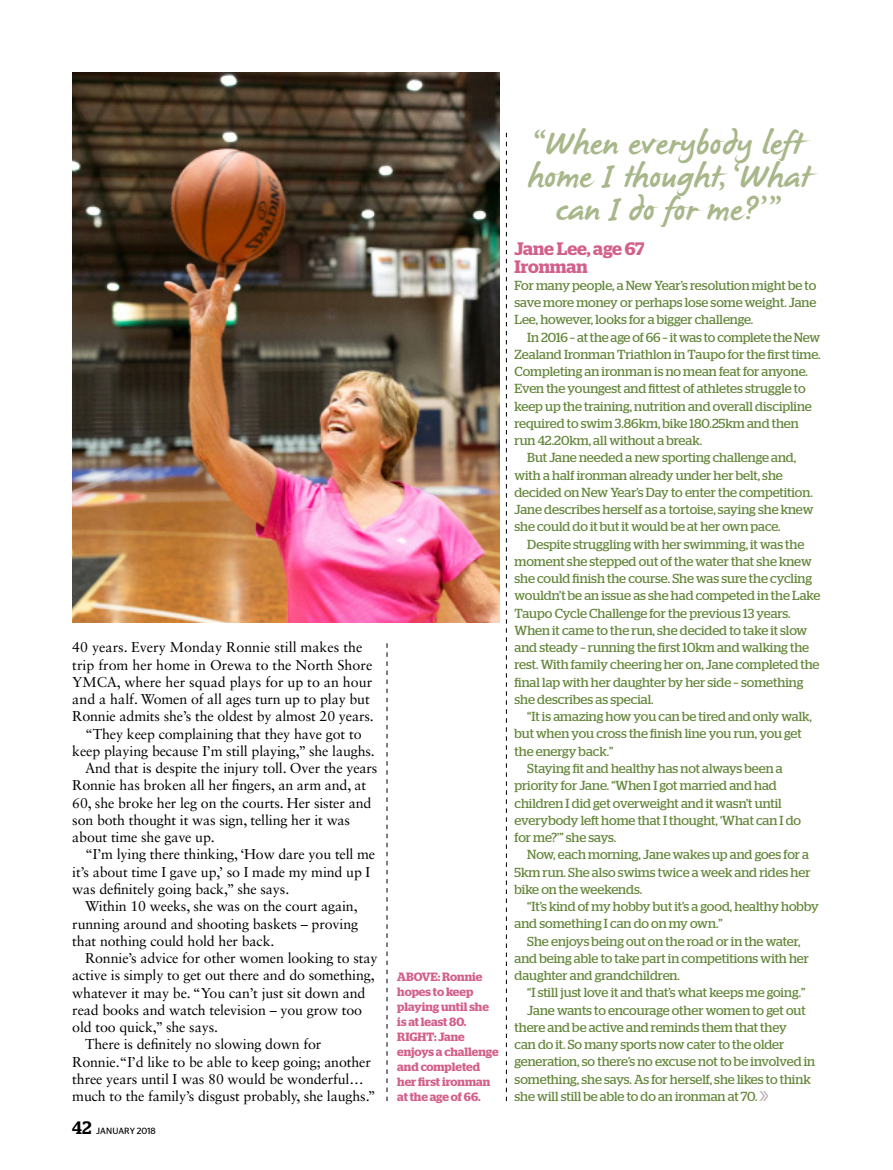
<style>
.page{position:relative;width:893px;height:1170px;background:#fff}
.page>*{position:absolute;margin:0;border:0;box-sizing:border-box;transform-origin:0 0}
.t1{font:33px/33px "James Paul";color:#a8b78a;text-align:center}
.t2{font:600 18px/17.2px "Stag";color:#d35f8b}
.t3{font:14.25px "Sabon LT Std";letter-spacing:-.01em;color:#000}
.t4{font:13.2px/17.2px "Stag";letter-spacing:-.005em;color:#64863a;text-align:justify}
.t5{font:600 12px/15px "Stag";letter-spacing:-.005em;color:#d35f8b}
.t6{font:9px "Stag Sans";color:#000}
.s1{font-family:"Stag";font-weight:500;font-size:18px}
.s2{font-family:"Stag Sans";font-size:14.25px;color:#bbb1b7}
</style>
<div class="page">
<svg style="left:506px;top:133px;width:1px;height:967px"></svg>
<svg style="left:387px;top:643px;width:1px;height:457px"></svg>
<img style="left:72px;top:72px;width:427px;height:550px">
<p class="t3" style="left:72px;top:638px;width:292px">40 years. Every Monday Ronnie still makes the</p>
<p class="t3" style="left:72px;top:656px;width:302px">trip from her home in Orewa to the North Shore</p>
<p class="t3" style="left:72px;top:673px;width:301px">YMCA, where her squad plays for up to an hour</p>
<p class="t3" style="left:72px;top:690px;width:299px">and a half. Women of all ages turn up to play but</p>
<p class="t3" style="left:72px;top:707px;width:303px">Ronnie admits she’s the oldest by almost 20 years.</p>
<p class="t3" style="left:85px;top:725px;width:278px">“They keep complaining that they have got to</p>
<p class="t3" style="left:72px;top:742px;width:304px">keep playing because I’m still playing,” she laughs.</p>
<p class="t3" style="left:85px;top:759px;width:294px">And that is despite the injury toll. Over the years</p>
<p class="t3" style="left:72px;top:776px;width:295px">Ronnie has broken all her fingers, an arm and, at</p>
<p class="t3" style="left:72px;top:794px;width:301px">60, she broke her leg on the courts. Her sister and</p>
<p class="t3" style="left:72px;top:811px;width:279px">son both thought it was sign, telling her it was</p>
<p class="t3" style="left:72px;top:828px;width:144px">about time she gave up.</p>
<p class="t3" style="left:85px;top:846px;width:292px">“I’m lying there thinking, ‘How dare you tell me</p>
<p class="t3" style="left:72px;top:863px;width:300px">it’s about time I gave up,’ so I made my mind up I</p>
<p class="t3" style="left:72px;top:880px;width:219px">was definitely going back,” she says.</p>
<p class="t3" style="left:85px;top:897px;width:274px">Within 10 weeks, she was on the court again,</p>
<p class="t3" style="left:72px;top:915px;width:287px">running around and shooting baskets – proving</p>
<p class="t3" style="left:72px;top:932px;width:204px">that nothing could hold her back.</p>
<p class="t3" style="left:85px;top:949px;width:294px">Ronnie’s advice for other women looking to stay</p>
<p class="t3" style="left:72px;top:966px;width:304px">active is simply to get out there and do something,</p>
<p class="t3" style="left:72px;top:984px;width:295px">whatever it may be. “You can’t just sit down and</p>
<p class="t3" style="left:72px;top:1001px;width:291px">read books and watch television – you grow too</p>
<p class="t3" style="left:72px;top:1018px;width:147px">old too quick,” she says.</p>
<p class="t3" style="left:85px;top:1035px;width:238px">There is definitely no slowing down for</p>
<p class="t3" style="left:72px;top:1053px;width:300px">Ronnie.“I’d like to be able to keep going; another</p>
<p class="t3" style="left:72px;top:1070px;width:293px">three years until I was 80 would be wonderful…</p>
<p class="t3" style="left:72px;top:1087px;width:305px">much to the family’s disgust probably, she laughs.”</p>
<p class="t6" style="left:72px;top:1125px;width:85px"><span class="s1">42</span> JANUARY 2018</p>
<p class="t5" style="left:397px;top:969px;width:103px">ABOVE: Ronnie hopes to keep playing until she is at least 80.<br>RIGHT: Jane enjoys a challenge and completed her first ironman at the age of 66.</p>
<h1 class="t1" style="left:527px;top:129px;width:283px">“When everybody left home I thought, ‘What can I do for me?’”</h1>
<h2 class="t2" style="left:514px;top:240px;width:131px">Jane Lee, age 67<br>Ironman</h2>
<p class="t4" style="left:514px;top:276px;width:303px">For many people, a New Year’s resolution might be to save more money or perhaps lose some weight. Jane Lee, however, looks for a bigger challenge.</p>
<p class="t4" style="left:527px;top:328px;width:294px">In 2016 – at the age of 66 – it was to complete the New</p>
<p class="t4" style="left:514px;top:345px;width:308px">Zealand Ironman Triathlon in Taupo for the first time.</p>
<p class="t4" style="left:514px;top:362px;width:295px">Completing an ironman is no mean feat for anyone.</p>
<p class="t4" style="left:514px;top:380px;width:293px">Even the youngest and fittest of athletes struggle to</p>
<p class="t4" style="left:514px;top:397px;width:299px">keep up the training, nutrition and overall discipline</p>
<p class="t4" style="left:514px;top:414px;width:286px">required to swim 3.86km, bike 180.25km and then</p>
<p class="t4" style="left:514px;top:431px;width:189px">run 42.20km, all without a break.</p>
<p class="t4" style="left:527px;top:449px;width:270px">But Jane needed a new sporting challenge and,</p>
<p class="t4" style="left:514px;top:466px;width:270px">with a half ironman already under her belt, she</p>
<p class="t4" style="left:514px;top:483px;width:300px">decided on New Year’s Day to enter the competition.</p>
<p class="t4" style="left:514px;top:500px;width:300px">Jane describes herself as a tortoise, saying she knew</p>
<p class="t4" style="left:514px;top:518px;width:268px">she could do it but it would be at her own pace.</p>
<p class="t4" style="left:527px;top:535px;width:279px">Despite struggling with her swimming, it was the</p>
<p class="t4" style="left:514px;top:552px;width:299px">moment she stepped out of the water that she knew</p>
<p class="t4" style="left:514px;top:569px;width:299px">she could finish the course. She was sure the cycling</p>
<p class="t4" style="left:514px;top:587px;width:307px">wouldn’t be an issue as she had competed in the Lake</p>
<p class="t4" style="left:514px;top:604px;width:278px">Taupo Cycle Challenge for the previous 13 years.</p>
<p class="t4" style="left:514px;top:621px;width:294px">When it came to the run, she decided to take it slow</p>
<p class="t4" style="left:514px;top:638px;width:296px">and steady – running the first 10km and walking the</p>
<p class="t4" style="left:514px;top:656px;width:306px">rest. With family cheering her on, Jane completed the</p>
<p class="t4" style="left:514px;top:673px;width:290px">final lap with her daughter by her side – something</p>
<p class="t4" style="left:514px;top:690px;width:141px">she describes as special.</p>
<p class="t4" style="left:527px;top:707px;width:286px">“It is amazing how you can be tired and only walk,</p>
<p class="t4" style="left:514px;top:725px;width:289px">but when you cross the finish line you run, you get</p>
<p class="t4" style="left:514px;top:742px;width:100px">the energy back.”</p>
<p class="t4" style="left:527px;top:759px;width:257px">Staying fit and healthy has not always been a</p>
<p class="t4" style="left:514px;top:776px;width:264px">priority for Jane. “When I got married and had</p>
<p class="t4" style="left:514px;top:794px;width:269px">children I did get overweight and it wasn’t until</p>
<p class="t4" style="left:514px;top:811px;width:288px">everybody left home that I thought, ‘What can I do</p>
<p class="t4" style="left:514px;top:828px;width:103px">for me?’” she says.</p>
<p class="t4" style="left:527px;top:845px;width:283px">Now, each morning, Jane wakes up and goes for a</p>
<p class="t4" style="left:514px;top:863px;width:297px">5km run. She also swims twice a week and rides her</p>
<p class="t4" style="left:514px;top:880px;width:129px">bike on the weekends.</p>
<p class="t4" style="left:527px;top:897px;width:293px">“It’s kind of my hobby but it’s a good, healthy hobby</p>
<p class="t4" style="left:514px;top:914px;width:210px">and something I can do on my own.”</p>
<p class="t4" style="left:527px;top:932px;width:275px">She enjoys being out on the road or in the water,</p>
<p class="t4" style="left:514px;top:949px;width:296px">and being able to take part in competitions with her</p>
<p class="t4" style="left:514px;top:966px;width:167px">daughter and grandchildren.</p>
<p class="t4" style="left:527px;top:983px;width:279px">“I still just love it and that’s what keeps me going.”</p>
<p class="t4" style="left:527px;top:1001px;width:280px">Jane wants to encourage other women to get out</p>
<p class="t4" style="left:514px;top:1018px;width:274px">there and be active and reminds them that they</p>
<p class="t4" style="left:514px;top:1035px;width:271px">can do it. So many sports now cater to the older</p>
<p class="t4" style="left:514px;top:1052px;width:302px">generation, so there’s no excuse not to be involved in</p>
<p class="t4" style="left:514px;top:1070px;width:298px">something, she says. As for herself, she likes to think</p>
<p class="t4" style="left:514px;top:1087px;width:256px">she will still be able to do an ironman at 70.<span class="s2">&gt;&gt;</span></p>
</div>
